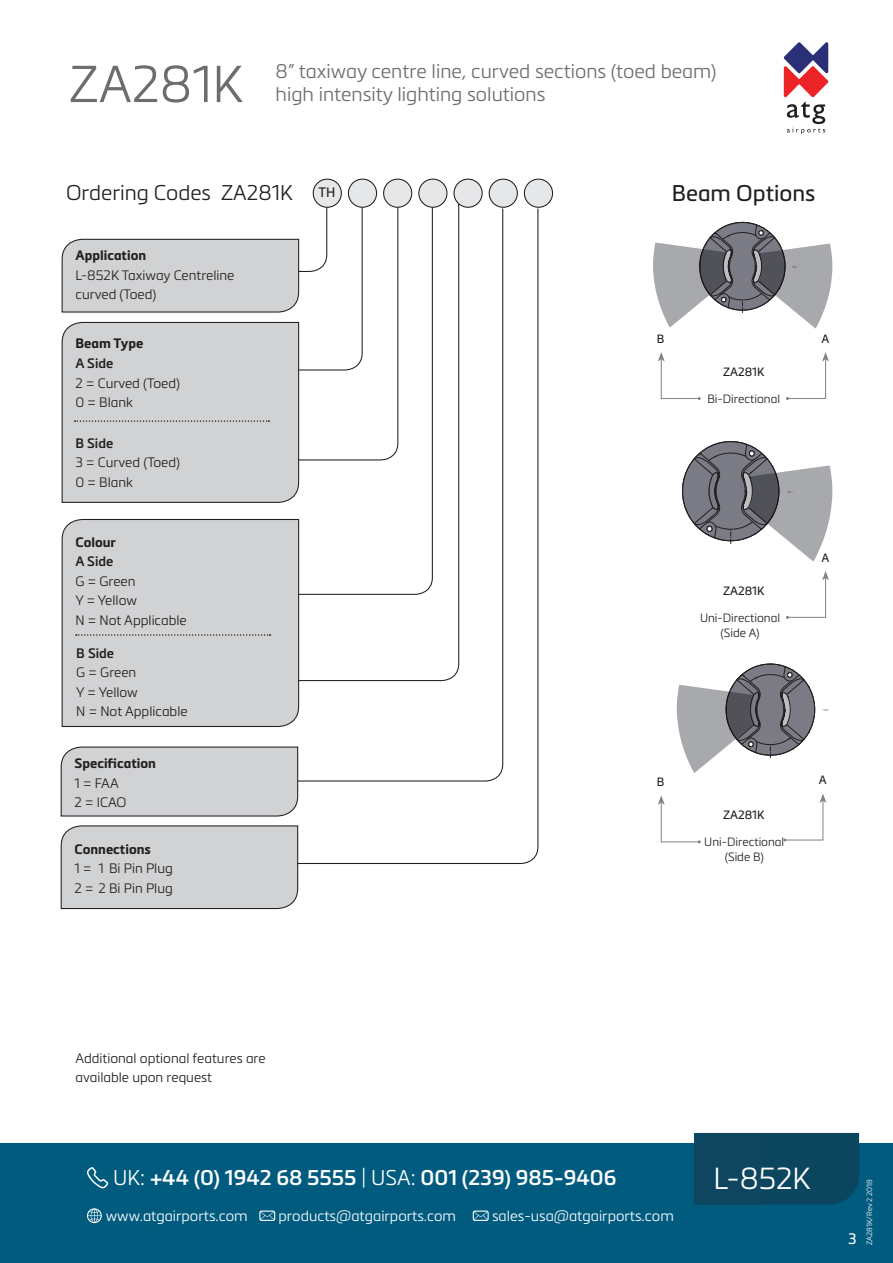
<style>
.page{position:relative;width:893px;height:1263px;background:#fff}
.page>*{position:absolute;margin:0;border:0;box-sizing:border-box;transform-origin:0 0}
.t1{font:300 51px "Metronic Pro";color:#6c6d70}
.t2{font:300 30px "Metronic Pro";color:#fff}
.t3{font:22.35px "Metronic Pro";color:#231f20}
.t4{font:600 21px "Metronic Pro";color:#fff}
.t5{font:300 21px "Metronic Pro";color:#231f20}
.t6{font:300 19.5px "Metronic Pro";color:#6c6d70}
.t7{font:15px "Metronic Pro";color:#fff}
.t8{font:300 14.55px "Metronic Pro";color:#fff}
.t9{font:300 13.5px/19.5px "Metronic Pro";color:#231f20}
.t10{font:700 13.5px "Metronic Pro";color:#231f20}
.t11{font:600 13.5px "Metronic Pro";color:#231f20}
.t12{font:13.5px "Metronic Pro";color:#231f20}
.t13{font:300 11.85px "Metronic Pro";color:#231f20}
.t14{font:11.85px "Metronic Pro";color:#231f20}
.t15{font:300 7.5px "Metronic Pro";color:#fff}
.s1{font-weight:300}
</style>
<div class="page">
<img style="left:0;top:1133px;width:893px;height:130px">
<svg style="left:784px;top:42px;width:44px;height:92px"></svg>
<svg style="left:299px;top:207px;width:240px;height:657px"></svg>
<div style="left:348px;top:179px;width:29px;height:28px;background:#e6e7e9;border-radius:50%"></div>
<div style="left:348px;top:179px;width:29px;height:29px;border:1px solid #231f20;border-radius:50%"></div>
<div style="left:384px;top:179px;width:28px;height:28px;background:#e6e7e9;border-radius:50%"></div>
<div style="left:383px;top:179px;width:29px;height:29px;border:1px solid #231f20;border-radius:50%"></div>
<div style="left:419px;top:179px;width:28px;height:28px;background:#e6e7e9;border-radius:50%"></div>
<div style="left:418px;top:179px;width:29px;height:29px;border:1px solid #231f20;border-radius:50%"></div>
<div style="left:454px;top:179px;width:28px;height:28px;background:#e6e7e9;border-radius:50%"></div>
<div style="left:453px;top:179px;width:30px;height:29px;border:1px solid #231f20;border-radius:50%"></div>
<div style="left:489px;top:179px;width:28px;height:28px;background:#e6e7e9;border-radius:50%"></div>
<div style="left:489px;top:179px;width:29px;height:29px;border:1px solid #231f20;border-radius:50%"></div>
<div style="left:524px;top:179px;width:28px;height:28px;background:#e6e7e9;border-radius:50%"></div>
<div style="left:524px;top:179px;width:29px;height:29px;border:1px solid #231f20;border-radius:50%"></div>
<div style="left:313px;top:179px;width:28px;height:28px;background:#e6e7e9;border-radius:50%"></div>
<div style="left:313px;top:179px;width:29px;height:29px;border:1px solid #231f20;border-radius:50%"></div>
<svg style="left:60px;top:746px;width:239px;height:71px;background:#cbccce"></svg>
<div style="left:60px;top:825px;width:239px;height:84px;background:#d1d2d4"></div>
<div style="left:61px;top:518px;width:239px;height:209px;background:#d1d2d4"></div>
<svg style="left:76px;top:634px;width:195px;height:2px"></svg>
<svg style="left:61px;top:201px;width:302px;height:302px"></svg>
<svg style="left:87px;top:1208px;width:15px;height:15px"></svg>
<svg style="left:259px;top:1210px;width:16px;height:11px"></svg>
<svg style="left:473px;top:1210px;width:16px;height:11px"></svg>
<svg style="left:87px;top:1167px;width:21px;height:21px"></svg>
<svg style="left:653px;top:221px;width:179px;height:108px"></svg>
<svg style="left:682px;top:441px;width:150px;height:121px"></svg>
<svg style="left:658px;top:352px;width:43px;height:48px"></svg>
<svg style="left:658px;top:795px;width:43px;height:48px"></svg>
<svg style="left:786px;top:352px;width:43px;height:48px"></svg>
<svg style="left:786px;top:571px;width:43px;height:48px"></svg>
<svg style="left:822px;top:709px;width:7px;height:2px"></svg>
<svg style="left:677px;top:663px;width:139px;height:110px"></svg>
<svg style="left:783px;top:794px;width:43px;height:47px"></svg>
<p class="t1" style="left:69px;top:50px;width:176px">ZA281K</p>
<p class="t6" style="left:276px;top:58px;width:442px">8” taxiway centre line, curved sections (toed beam)</p>
<p class="t6" style="left:276px;top:81px;width:271px">high intensity lighting solutions</p>
<p class="t5" style="left:66px;top:178px;width:228px">Ordering Codes ZA281K</p>
<p class="t10" style="left:75px;top:247px;width:72px">Application</p>
<p class="t9" style="left:75px;top:265px;width:160px">L-852K Taxiway Centreline curved (Toed)</p>
<p class="t10" style="left:75px;top:335px;width:69px">Beam Type</p>
<p class="t11" style="left:75px;top:355px;width:39px">A Side</p>
<p class="t9" style="left:75px;top:372px;width:106px">2 = Curved (Toed)</p>
<p class="t9" style="left:75px;top:392px;width:59px">0 = Blank</p>
<p class="t11" style="left:75px;top:434px;width:39px">B Side</p>
<p class="t9" style="left:75px;top:452px;width:106px">3 = Curved (Toed)</p>
<p class="t9" style="left:75px;top:471px;width:59px">0 = Blank</p>
<p class="t10" style="left:75px;top:533px;width:42px">Colour</p>
<p class="t11" style="left:75px;top:553px;width:39px">A Side</p>
<p class="t9" style="left:75px;top:571px;width:62px">G = Green</p>
<p class="t9" style="left:75px;top:590px;width:63px">Y = Yellow</p>
<p class="t9" style="left:75px;top:610px;width:113px">N = Not Applicable</p>
<p class="t11" style="left:76px;top:645px;width:39px">B Side</p>
<p class="t9" style="left:76px;top:662px;width:62px">G = Green</p>
<p class="t9" style="left:76px;top:682px;width:63px">Y = Yellow</p>
<p class="t9" style="left:76px;top:701px;width:113px">N = Not Applicable</p>
<p class="t10" style="left:75px;top:755px;width:83px">Specification</p>
<p class="t9" style="left:75px;top:773px;width:46px">1 = FAA</p>
<p class="t9" style="left:75px;top:792px;width:54px">2 = ICAO</p>
<p class="t10" style="left:75px;top:840px;width:78px">Connections</p>
<p class="t9" style="left:75px;top:858px;width:100px">1 = 1 Bi Pin Plug</p>
<p class="t9" style="left:75px;top:878px;width:100px">2 = 2 Bi Pin Plug</p>
<p class="t12" style="left:319px;top:182px;width:18px">TH</p>
<p class="t3" style="left:672px;top:177px;width:145px">Beam Options</p>
<p class="t14" style="left:657px;top:330px;width:9px">B</p>
<p class="t14" style="left:723px;top:363px;width:43px">ZA281K</p>
<p class="t13" style="left:707px;top:391px;width:74px">Bi-Directional</p>
<p class="t14" style="left:821px;top:330px;width:9px">A</p>
<p class="t14" style="left:723px;top:582px;width:43px">ZA281K</p>
<p class="t13" style="left:700px;top:610px;width:82px">Uni-Directional</p>
<p class="t13" style="left:720px;top:625px;width:41px">(Side A)</p>
<p class="t14" style="left:821px;top:549px;width:9px">A</p>
<p class="t14" style="left:657px;top:773px;width:9px">B</p>
<p class="t14" style="left:723px;top:807px;width:43px">ZA281K</p>
<p class="t13" style="left:704px;top:833px;width:82px">Uni-Directional</p>
<p class="t13" style="left:725px;top:848px;width:41px">(Side B)</p>
<p class="t14" style="left:819px;top:771px;width:9px">A</p>
<p class="t9" style="left:75px;top:1048px;width:192px">Additional optional features are available upon request</p>
<p class="t4" style="left:113px;top:1165px;width:505px"><span class="s1">UK:</span> +44 (0) 1942 68 5555 <span class="s1">| USA:</span> 001 (239) 985-9406</p>
<p class="t8" style="left:106px;top:1206px;width:143px">www.atgairports.com</p>
<p class="t8" style="left:279px;top:1206px;width:179px">products@atgairports.com</p>
<p class="t8" style="left:492px;top:1206px;width:183px">sales-usa@atgairports.com</p>
<p class="t2" style="left:713px;top:1158px;width:99px">L-852K</p>
<p class="t7" style="left:848px;top:1228px;width:10px">3</p>
<p class="t15" style="left:864px;top:1245px;width:67px;rotate:-90deg">ZA281K/Rev 2 2018</p>
</div>
